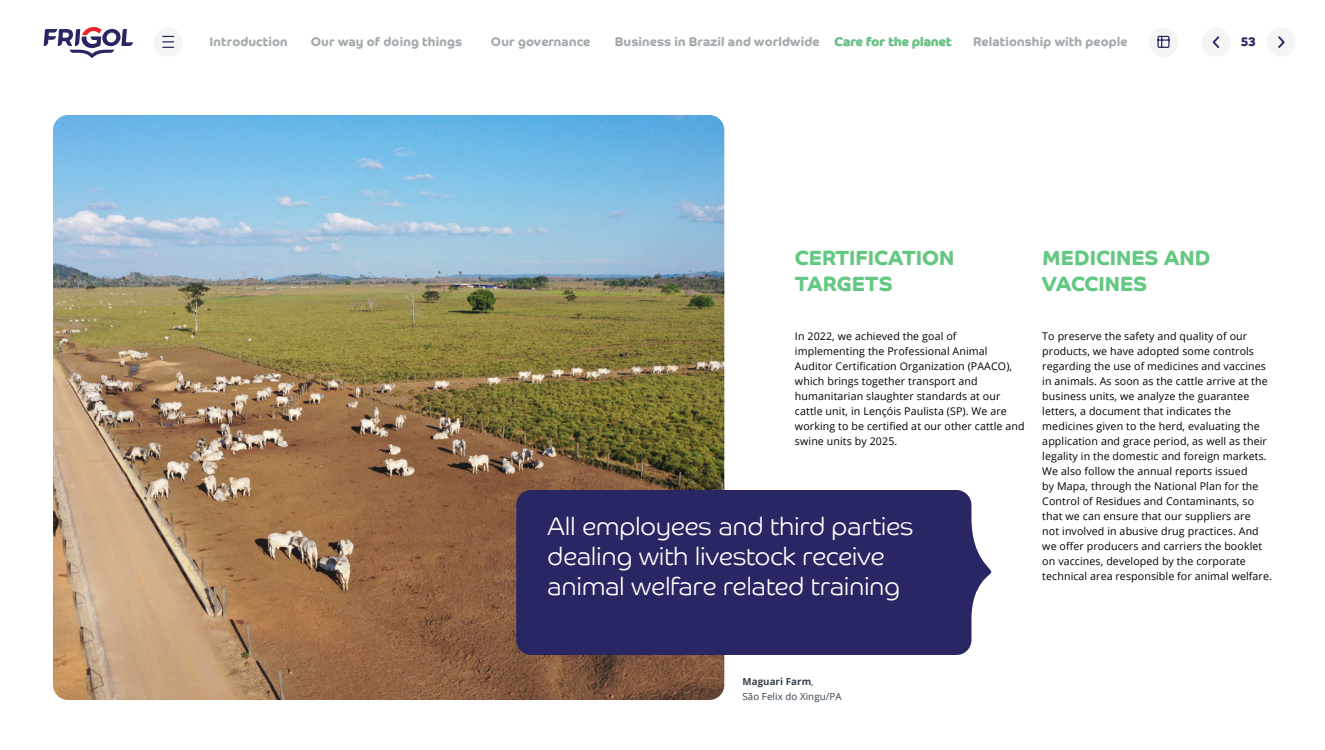
<style>
.page{position:relative;width:1325px;height:750px;background:#fff}
.page>*{position:absolute;margin:0;border:0;box-sizing:border-box;transform-origin:0 0}
.t1{font:300 25px/30px "Co Headline";letter-spacing:.01em;color:#fff}
.t2{font:700 20.62px/26.2px "Co Headline";color:#64c882}
.t3{font:700 12.5px "Co Headline";letter-spacing:.01em;color:#a3aaad}
.t4{font:700 12.5px "Co Headline";color:#282763}
.t5{font:10.62px/15px "Open Sans";letter-spacing:.01em;color:#000}
.t6{font:9.75px/15px "Open Sans";letter-spacing:.01em;color:#33404b}
.s1{font-weight:700}
</style>
<div class="page">
<img style="left:53px;top:115px;width:671px;height:585px">
<div style="left:516px;top:490px;width:475px;height:165px;background:#282763"></div>
<svg style="left:44px;top:27px;width:89px;height:31px"></svg>
<div style="left:1202px;top:28px;width:29px;height:29px;background:#f4f5f5;border-radius:50%"></div>
<svg style="left:1212px;top:36px;width:8px;height:12px"></svg>
<div style="left:154px;top:28px;width:29px;height:29px;background:#f4f5f5;border-radius:50%"></div>
<svg style="left:163px;top:36px;width:11px;height:12px"></svg>
<div style="left:1149px;top:28px;width:29px;height:29px;background:#f4f5f5;border-radius:50%"></div>
<svg style="left:1157px;top:35px;width:13px;height:13px"></svg>
<div style="left:1267px;top:28px;width:29px;height:29px;background:#f4f5f5;border-radius:50%"></div>
<svg style="left:1278px;top:36px;width:7px;height:12px"></svg>
<p class="t3" style="left:210px;top:34px;width:80px">Introduction</p>
<p class="t3" style="left:311px;top:34px;width:153px">Our way of doing things</p>
<p class="t3" style="left:491px;top:34px;width:101px">Our governance</p>
<p class="t3" style="left:615px;top:34px;width:338px">Business in Brazil and worldwide Care for the planet</p>
<p class="t3" style="left:973px;top:34px;width:156px">Relationship with people</p>
<p class="t4" style="left:1241px;top:35px;width:16px">53</p>
<h2 class="t2" style="left:795px;top:245px;width:161px">CERTIFICATION<br>TARGETS</h2>
<h2 class="t2" style="left:1042px;top:245px;width:170px">MEDICINES AND<br>VACCINES</h2>
<p class="t5" style="left:795px;top:328px;width:231px">In 2022, we achieved the goal of implementing the Professional Animal Auditor Certification Organization (PAACO), which brings together transport and humanitarian slaughter standards at our cattle unit, in Lençóis Paulista (SP). We are working to be certified at our other cattle and swine units by 2025.</p>
<p class="t5" style="left:1042px;top:328px;width:231px">To preserve the safety and quality of our products, we have adopted some controls regarding the use of medicines and vaccines in animals. As soon as the cattle arrive at the business units, we analyze the guarantee letters, a document that indicates the medicines given to the herd, evaluating the application and grace period, as well as their legality in the domestic and foreign markets.<br>We also follow the annual reports issued<br>by Mapa, through the National Plan for the Control of Residues and Contaminants, so that we can ensure that our suppliers are<br>not involved in abusive drug practices. And we offer producers and carriers the booklet on vaccines, developed by the corporate technical area responsible for animal welfare.</p>
<h1 class="t1" style="left:548px;top:511px;width:367px">All employees and third parties dealing with livestock receive animal welfare related training</h1>
<p class="t6" style="left:742px;top:674px;width:101px"><span class="s1">Maguari Farm</span>,<br>São Felix do Xingu/PA</p>
</div>
